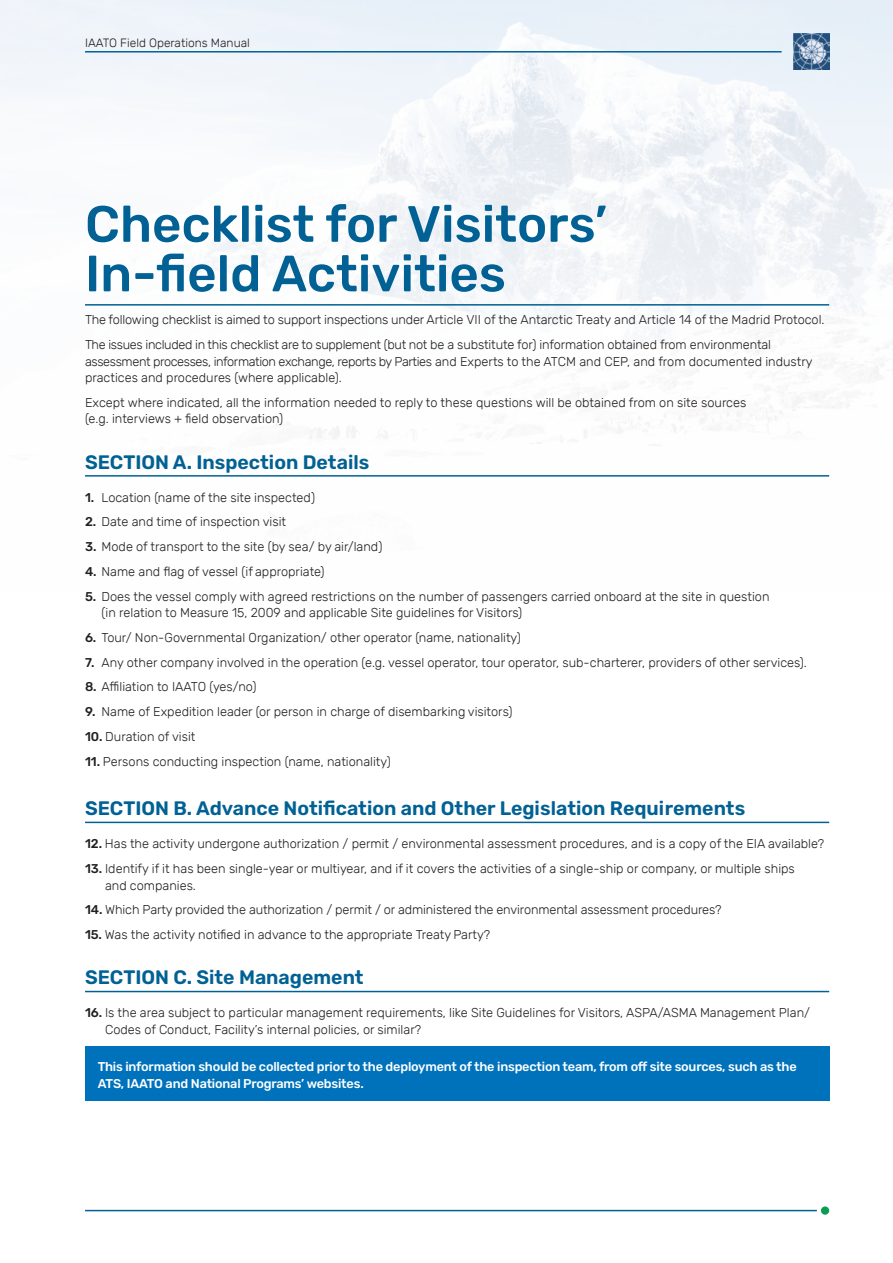
<style>
.page{position:relative;width:893px;height:1263px;background:#fff}
.page>*{position:absolute;margin:0;border:0;box-sizing:border-box;transform-origin:0 0}
.t1{font:500 51px/49.5px "Rubik";color:#016194}
.t2{font:600 19.5px "Rubik";color:#016194}
.t3{font:300 12.75px/16.5px "Rubik";color:#231f20}
.t4{font:500 12.75px/16.5px "Rubik";letter-spacing:-.015em;color:#fff}
.t5{font:300 12px "Rubik";color:#231f20}
.s1{font-weight:500}
</style>
<div class="page">
<hr style="left:85px;top:1210px;width:732px;height:1px;background:#016194">
<div style="left:821px;top:1206px;width:8px;height:9px;background:#099d52;border-radius:50%"></div>
<img style="left:0;top:0;width:893px;height:477px">
<hr style="left:85px;top:51px;width:697px;height:2px;background:#016194">
<hr style="left:85px;top:304px;width:744px;height:2px;background:#016194">
<hr style="left:85px;top:475px;width:744px;height:2px;background:#016194">
<hr style="left:85px;top:822px;width:744px;height:1px;background:#016194">
<hr style="left:85px;top:991px;width:744px;height:1px;background:#016194">
<div style="left:85px;top:1046px;width:744px;height:54px;background:#0072bc"></div>
<p class="t5" style="left:85px;top:37px;width:166px">IAATO Field Operations Manual</p>
<h1 class="t1" style="left:85px;top:201px;width:524px">Checklist for Visitors’<br>In-field Activities</h1>
<p class="t3" style="left:85px;top:308px;width:741px;line-height:24.8px">The following checklist is aimed to support inspections under Article VII of the Antarctic Treaty and Article 14 of the Madrid Protocol.<br>The issues included in this checklist are to supplement (but not be a substitute for) information obtained from environmental</p>
<p class="t3" style="left:85px;top:353px;width:729px">assessment processes, information exchange, reports by Parties and Experts to the ATCM and CEP, and from documented industry practices and procedures (where applicable).</p>
<p class="t3" style="left:85px;top:394px;width:663px">Except where indicated, all the information needed to reply to these questions will be obtained from on site sources (e.g. interviews + field observation)</p>
<h2 class="t2" style="left:85px;top:451px;width:286px">SECTION A. Inspection Details</h2>
<p class="t3" style="left:85px;top:489px;width:232px"><span class="s1">1.</span> Location (name of the site inspected)</p>
<p class="t3" style="left:85px;top:514px;width:203px"><span class="s1">2.</span> Date and time of inspection visit</p>
<p class="t3" style="left:85px;top:539px;width:299px"><span class="s1">3.</span> Mode of transport to the site (by sea/ by air/land)</p>
<p class="t3" style="left:85px;top:564px;width:241px"><span class="s1">4.</span> Name and flag of vessel (if appropriate)</p>
<p class="t3" style="left:102px;top:588px;width:669px;text-indent:-16px"><span class="s1">5.</span> Does the vessel comply with agreed restrictions on the number of passengers carried onboard at the site in question (in relation to Measure 15, 2009 and applicable Site guidelines for Visitors)</p>
<p class="t3" style="left:85px;top:630px;width:437px"><span class="s1">6.</span> Tour/ Non-Governmental Organization/ other operator (name, nationality)</p>
<p class="t3" style="left:85px;top:654px;width:723px"><span class="s1">7.</span> Any other company involved in the operation (e.g. vessel operator, tour operator, sub-charterer, providers of other services).</p>
<p class="t3" style="left:85px;top:679px;width:173px"><span class="s1">8.</span> Affiliation to IAATO (yes/no)</p>
<p class="t3" style="left:85px;top:704px;width:429px"><span class="s1">9.</span> Name of Expedition leader (or person in charge of disembarking visitors)</p>
<p class="t3" style="left:85px;top:729px;width:112px"><span class="s1">10.</span> Duration of visit</p>
<p class="t3" style="left:85px;top:753px;width:307px"><span class="s1">11.</span> Persons conducting inspection (name, nationality)</p>
<h2 class="t2" style="left:85px;top:798px;width:662px">SECTION B. Advance Notification and Other Legislation Requirements</h2>
<p class="t3" style="left:85px;top:836px;width:741px"><span class="s1">12.</span> Has the activity undergone authorization / permit / environmental assessment procedures, and is a copy of the EIA available?</p>
<p class="t3" style="left:105px;top:861px;width:691px;text-indent:-20px"><span class="s1">13.</span> Identify if it has been single-year or multiyear, and if it covers the activities of a single-ship or company, or multiple ships and companies.</p>
<p class="t3" style="left:85px;top:902px;width:638px"><span class="s1">14.</span> Which Party provided the authorization / permit / or administered the environmental assessment procedures?</p>
<p class="t3" style="left:85px;top:927px;width:407px"><span class="s1">15.</span> Was the activity notified in advance to the appropriate Treaty Party?</p>
<h2 class="t2" style="left:85px;top:967px;width:280px">SECTION C. Site Management</h2>
<p class="t3" style="left:105px;top:1005px;width:706px;text-indent:-20px"><span class="s1">16.</span> Is the area subject to particular management requirements, like Site Guidelines for Visitors, ASPA/ASMA Management Plan/<br>Codes of Conduct, Facility’s internal policies, or similar?</p>
<p class="t4" style="left:98px;top:1059px;width:700px">This information should be collected prior to the deployment of the inspection team, from off site sources, such as the<br>ATS, IAATO and National Programs’ websites.</p>
</div>
